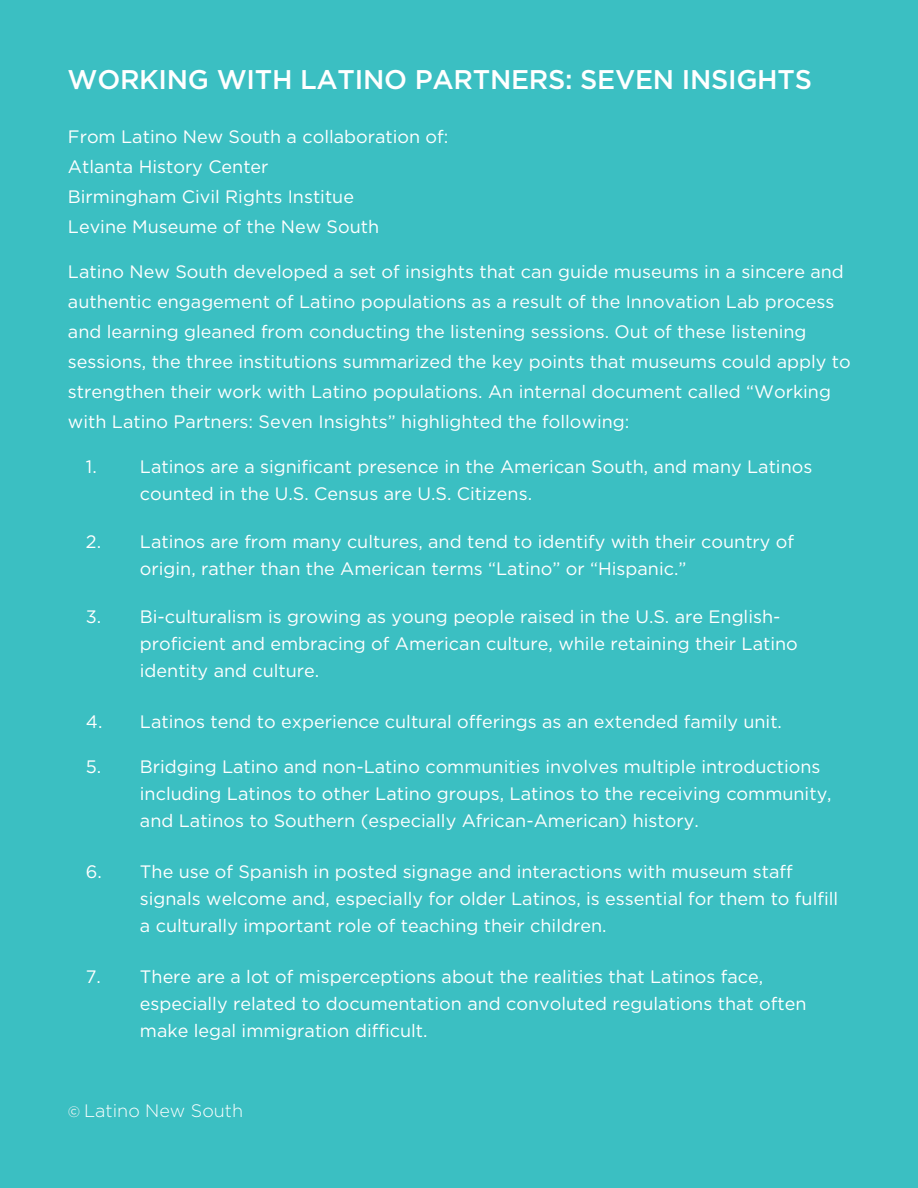
<style>
.page{position:relative;width:918px;height:1188px;background:#3bbfc2}
.page>*{position:absolute;margin:0;border:0;box-sizing:border-box;transform-origin:0 0}
.white_sub_header{font:500 27px "Gotham";letter-spacing:-.01em;color:#fff}
.white_numbered_bulle{font:18px/27px "Gotham";color:#fff}
.white_body_book__ali{font:18px/30px "Gotham";color:#fff}
.t1{font:300 18px "Gotham";color:#fff}
.s1{font-weight:400;font-style:italic;font-size:15px;color:#f2f5f5}
</style>
<div class="page">
<p class="white_sub_header" style="left:68px;top:64px;width:746px">WORKING WITH LATINO PARTNERS: SEVEN INSIGHTS</p>
<p class="white_body_book__ali" style="left:68px;top:121px;width:382px">From Latino New South a collaboration of:</p>
<p class="white_body_book__ali" style="left:68px;top:151px;width:202px">Atlanta History Center</p>
<p class="white_body_book__ali" style="left:68px;top:181px;width:288px">Birmingham Civil Rights Institue</p>
<p class="white_body_book__ali" style="left:68px;top:211px;width:313px">Levine Museume of the New South</p>
<p class="white_body_book__ali" style="left:68px;top:256px;width:784px">Latino New South developed a set of insights that can guide museums in a sincere and authentic engagement of Latino populations as a result of the Innovation Lab process and learning gleaned from conducting the listening sessions. Out of these listening sessions, the three institutions summarized the key points that museums could apply to strengthen their work with Latino populations. An internal document called “Working with Latino Partners: Seven Insights” highlighted the following:</p>
<p class="white_numbered_bulle" style="left:140px;top:452px;width:674px;text-indent:-54px">1. Latinos are a significant presence in the American South, and many Latinos counted in the U.S. Census are U.S. Citizens.</p>
<p class="white_numbered_bulle" style="left:140px;top:527px;width:656px;text-indent:-54px">2. Latinos are from many cultures, and tend to identify with their country of origin, rather than the American terms “Latino” or “Hispanic.”</p>
<p class="white_numbered_bulle" style="left:140px;top:602px;width:659px;text-indent:-54px">3. Bi-culturalism is growing as young people raised in the U.S. are English&shy;proficient and embracing of American culture, while retaining their Latino identity and culture.</p>
<p class="white_numbered_bulle" style="left:86px;top:707px;width:698px">4. Latinos tend to experience cultural offerings as an extended family unit.</p>
<p class="white_numbered_bulle" style="left:140px;top:752px;width:693px;text-indent:-54px">5. Bridging Latino and non-Latino communities involves multiple introductions including Latinos to other Latino groups, Latinos to the receiving community, and Latinos to Southern (especially African-American) history.</p>
<p class="white_numbered_bulle" style="left:140px;top:857px;width:700px;text-indent:-54px">6. The use of Spanish in posted signage and interactions with museum staff signals welcome and, especially for older Latinos, is essential for them to fulfill a culturally important role of teaching their children.</p>
<p class="white_numbered_bulle" style="left:140px;top:962px;width:668px;text-indent:-54px">7. There are a lot of misperceptions about the realities that Latinos face, especially related to documentation and convoluted regulations that often make legal immigration difficult.</p>
<p class="t1" style="left:68px;top:1101px;width:177px"><span class="s1">©</span> Latino New South</p>
</div>
